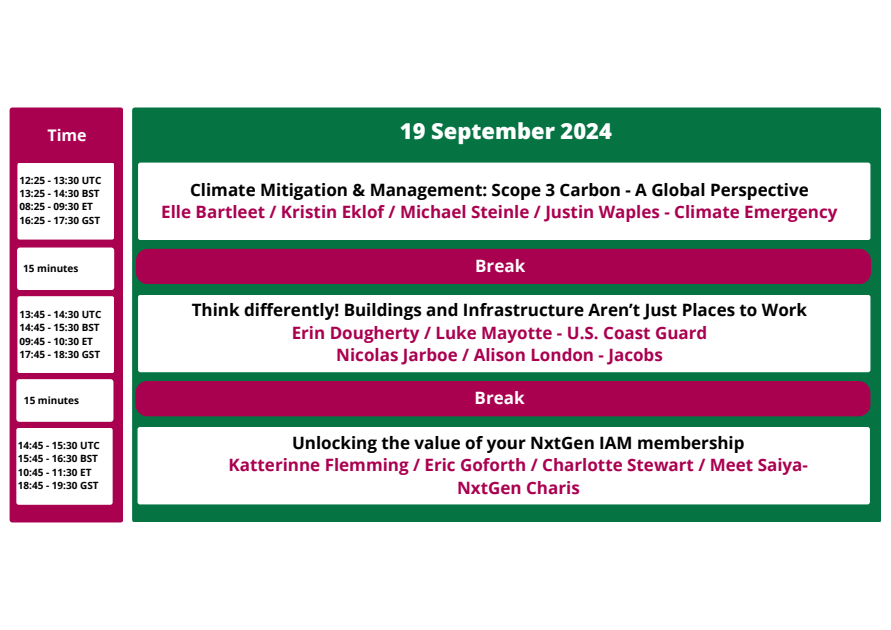
<style>
.page{position:relative;width:891px;height:630px;background:#fff}
.page>*{position:absolute;margin:0;border:0;box-sizing:border-box;transform-origin:0 0}
.t1{font:800 22px "Open Sans";color:#fff}
.t2{font:700 17.2px/22.8px "Open Sans";color:#aa0050;text-align:center}
.t3{font:700 17.2px "Open Sans";color:#fff}
.t4{font:700 16px "Open Sans";color:#fff}
.t5{font:700 10px/13.2px "Open Sans";color:#000}
.s1{color:#000}
</style>
<div class="page">
<div style="left:10px;top:108px;width:113px;height:414px;background:#aa0050;border-radius:3px"></div>
<div style="left:132px;top:108px;width:749px;height:414px;background:#057442;border-radius:3px"></div>
<div style="left:138px;top:163px;width:732px;height:77px;background:#fff;border-radius:2px"></div>
<div style="left:17px;top:163px;width:97px;height:77px;background:#fff;border-radius:2px"></div>
<div style="left:136px;top:249px;width:735px;height:35px;background:#aa0050;border-radius:12px"></div>
<div style="left:138px;top:295px;width:732px;height:77px;background:#fff;border-radius:2px"></div>
<div style="left:17px;top:296px;width:97px;height:77px;background:#fff;border-radius:2px"></div>
<div style="left:135px;top:381px;width:735px;height:35px;background:#aa0050;border-radius:12px"></div>
<div style="left:138px;top:427px;width:732px;height:77px;background:#fff;border-radius:2px"></div>
<div style="left:16px;top:428px;width:97px;height:77px;background:#fff;border-radius:2px"></div>
<div style="left:17px;top:248px;width:97px;height:42px;background:#fff"></div>
<div style="left:16px;top:379px;width:97px;height:43px;background:#fff"></div>
<h2 class="t4" style="left:47px;top:124px;width:41px">Time</h2>
<h3 class="t1" style="left:400px;top:116px;width:213px">19 September 2024</h3>
<p class="t2" style="left:161px;top:178px;width:678px"><span class="s1">Climate Mitigation &amp; Management: Scope 3 Carbon - A Global Perspective<br></span>Elle Bartleet / Kristin Eklof / Michael Steinle / Justin Waples - Climate Emergency</p>
<h3 class="t3" style="left:475px;top:253px;width:52px">Break</h3>
<p class="t2" style="left:192px;top:298px;width:617px"><span class="s1">Think differently! Buildings and Infrastructure Aren’t Just Places to Work<br></span>Erin Dougherty / Luke Mayotte - U.S. Coast Guard<br>Nicolas Jarboe / Alison London - Jacobs</p>
<h3 class="t3" style="left:475px;top:385px;width:52px">Break</h3>
<h1 class="t5" style="left:18px;top:439px;width:83px">14:45 - 15:30 UTC<br>15:45 - 16:30 BST<br>10:45 - 11:30 ET<br>18:45 - 19:30 GST</h1>
<h2 class="t5" style="left:19px;top:173px;width:83px">12:25 - 13:30 UTC<br>13:25 - 14:30 BST<br>08:25 - 09:30 ET<br>16:25 - 17:30 GST</h2>
<h2 class="t5" style="left:23px;top:262px;width:57px">15 minutes</h2>
<h2 class="t5" style="left:19px;top:308px;width:83px">13:45 - 14:30 UTC<br>14:45 - 15:30 BST<br>09:45 - 10:30 ET<br>17:45 - 18:30 GST</h2>
<h2 class="t5" style="left:24px;top:393px;width:57px">15 minutes</h2>
<h2 class="t2" style="left:229px;top:431px;width:581px"><span class="s1">Unlocking the value of your NxtGen IAM membership<br></span>Katterinne Flemming / Eric Goforth / Charlotte Stewart / Meet Saiya-<br>NxtGen Charis</h2>
</div>
